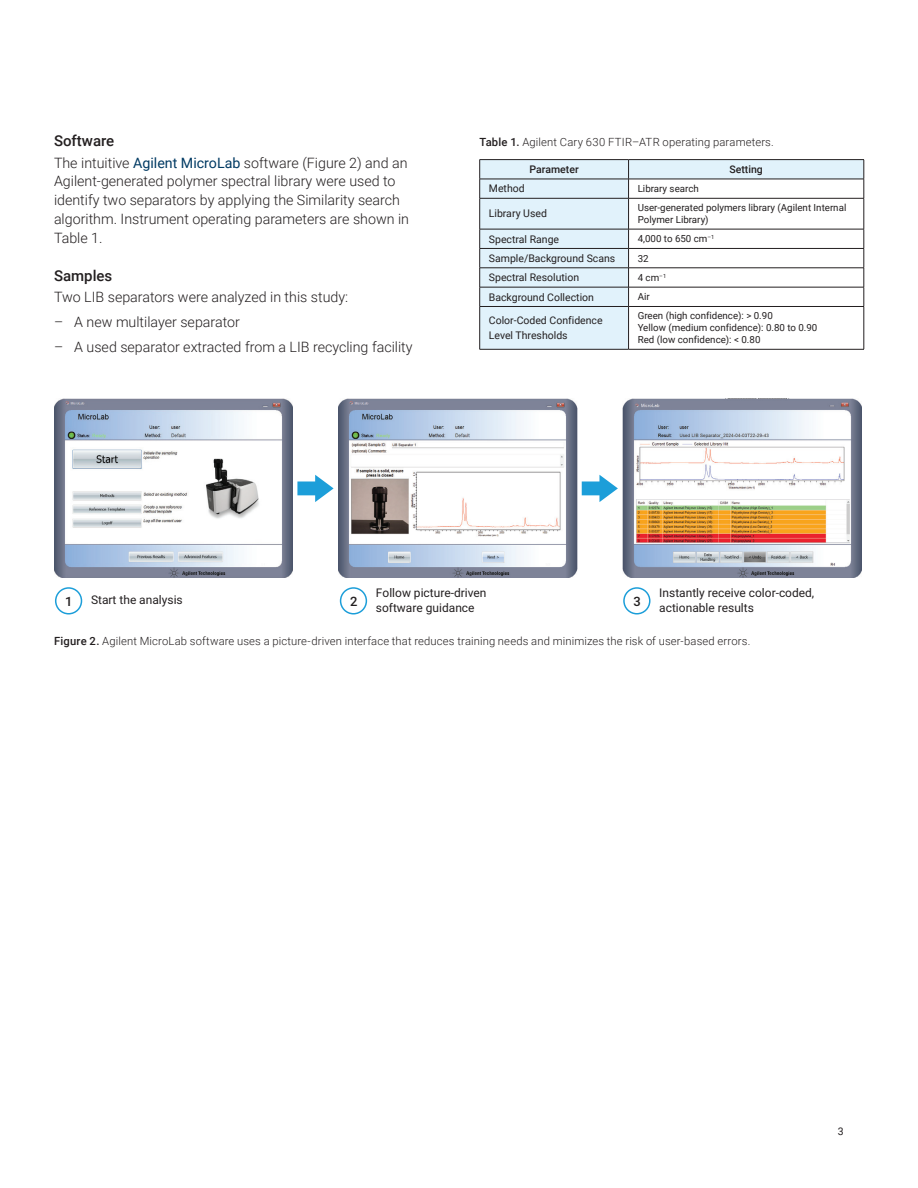
<style>
.page{position:relative;width:918px;height:1188px;background:#fff}
.page>*{position:absolute;margin:0;border:0;box-sizing:border-box;transform-origin:0 0}
.Header_2{font:500 15px "Roboto";color:#231f20}
.Text{font:300 14.25px/18.8px "Roboto";color:#231f20}
.t1{font:500 12.9px "Roboto";color:#231f20}
.t2{font:12px/14.4px "Roboto";color:#231f20}
.t3{font:300 11.25px "Roboto";letter-spacing:.01em;color:#231f20}
.Table_text{font:10.5px/15px "Roboto";color:#231f20}
.Table_header{font:500 10.5px "Roboto";color:#231f20}
.Table_text_small_FL{font:9.75px/12px "Roboto";color:#231f20}
.s1{font-weight:400;color:#003a63}
.s2{font-weight:500}
</style>
<div class="page">
<img style="left:54px;top:399px;width:239px;height:179px">
<svg style="left:55px;top:587px;width:27px;height:28px"></svg>
<img style="left:338px;top:399px;width:239px;height:179px">
<svg style="left:340px;top:587px;width:27px;height:28px"></svg>
<svg style="left:623px;top:587px;width:28px;height:28px"></svg>
<svg style="left:297px;top:475px;width:37px;height:27px"></svg>
<svg style="left:582px;top:475px;width:36px;height:27px"></svg>
<img style="left:623px;top:399px;width:239px;height:179px">
<svg style="left:480px;top:160px;width:384px;height:189px"></svg>
<hr style="left:480px;top:198px;width:149px;height:1px;background:#231f20">
<hr style="left:479px;top:198px;width:1px;height:31px;background:#231f20">
<hr style="left:629px;top:198px;width:235px;height:1px;background:#231f20">
<hr style="left:480px;top:229px;width:149px;height:1px;background:#231f20">
<hr style="left:629px;top:229px;width:235px;height:1px;background:#231f20">
<hr style="left:480px;top:248px;width:149px;height:1px;background:#231f20">
<hr style="left:629px;top:248px;width:235px;height:1px;background:#231f20">
<hr style="left:480px;top:268px;width:149px;height:1px;background:#231f20">
<hr style="left:629px;top:268px;width:235px;height:1px;background:#231f20">
<hr style="left:480px;top:287px;width:149px;height:1px;background:#231f20">
<svg style="left:479px;top:229px;width:1px;height:77px"></svg>
<hr style="left:629px;top:287px;width:235px;height:1px;background:#231f20">
<hr style="left:480px;top:306px;width:149px;height:1px;background:#231f20">
<hr style="left:479px;top:307px;width:1px;height:42px;background:#231f20">
<hr style="left:629px;top:306px;width:235px;height:1px;background:#231f20">
<hr style="left:480px;top:349px;width:149px;height:1px;background:#231f20">
<svg style="left:628px;top:160px;width:1px;height:38px"></svg>
<hr style="left:628px;top:198px;width:1px;height:31px;background:#231f20">
<hr style="left:864px;top:198px;width:1px;height:31px;background:#231f20">
<svg style="left:628px;top:229px;width:1px;height:77px"></svg>
<svg style="left:864px;top:229px;width:1px;height:77px"></svg>
<hr style="left:628px;top:307px;width:1px;height:42px;background:#231f20">
<hr style="left:864px;top:307px;width:1px;height:42px;background:#231f20">
<hr style="left:629px;top:349px;width:235px;height:1px;background:#231f20">
<hr style="left:480px;top:159px;width:149px;height:1px;background:#231f20">
<svg style="left:479px;top:160px;width:1px;height:38px"></svg>
<hr style="left:629px;top:159px;width:235px;height:1px;background:#231f20">
<svg style="left:864px;top:160px;width:1px;height:38px"></svg>
<hr style="left:480px;top:179px;width:149px;height:1px;background:#231f20">
<hr style="left:629px;top:179px;width:235px;height:1px;background:#231f20">
<p class="Header_2" style="left:54px;top:130px;width:62px">Software</p>
<p class="Text" style="left:54px;top:153px;width:357px">The intuitive <span class="s1">Agilent MicroLab</span> software (Figure 2) and an Agilent-generated polymer spectral library were used to identify two separators by applying the Similarity search algorithm. Instrument operating parameters are shown in Table 1.</p>
<p class="Header_2" style="left:54px;top:265px;width:60px">Samples</p>
<p class="Text" style="left:54px;top:287px;width:296px">Two LIB separators were analyzed in this study:</p>
<p class="Text" style="left:54px;top:312px;width:187px">– A new multilayer separator</p>
<p class="Text" style="left:54px;top:337px;width:360px">– A used separator extracted from a LIB recycling facility</p>
<p class="t3" style="left:480px;top:134px;width:296px"><span class="s2">Table 1.</span> Agilent Cary 630 FTIR–ATR operating parameters.</p>
<p class="Table_header" style="left:530px;top:162px;width:51px">Parameter</p>
<p class="Table_header" style="left:729px;top:162px;width:35px">Setting</p>
<p class="Table_text" style="left:489px;top:181px;width:37px">Method</p>
<p class="Table_text_small_FL" style="left:638px;top:182px;width:63px">Library search</p>
<p class="Table_text" style="left:489px;top:206px;width:60px">Library Used</p>
<p class="Table_text_small_FL" style="left:638px;top:201px;width:210px">User-generated polymers library (Agilent Internal<br>Polymer Library)</p>
<p class="Table_text" style="left:489px;top:231px;width:72px">Spectral Range</p>
<p class="Table_text_small_FL" style="left:638px;top:232px;width:78px">4,000 to 650 cm<sup>–1</sup></p>
<p class="Table_text" style="left:489px;top:250px;width:128px">Sample/Background Scans</p>
<p class="Table_text_small_FL" style="left:638px;top:252px;width:12px">32</p>
<p class="Table_text" style="left:489px;top:270px;width:92px">Spectral Resolution</p>
<p class="Table_text_small_FL" style="left:638px;top:271px;width:30px">4 cm<sup>–1</sup></p>
<p class="Table_text" style="left:489px;top:289px;width:107px">Background Collection</p>
<p class="Table_text_small_FL" style="left:638px;top:290px;width:14px">Air</p>
<p class="Table_text" style="left:489px;top:313px;width:115px">Color-Coded Confidence<br>Level Thresholds</p>
<p class="Table_text_small_FL" style="left:638px;top:310px;width:181px">Green (high confidence): &gt; 0.90<br>Yellow (medium confidence): 0.80 to 0.90<br>Red (low confidence): &lt; 0.80</p>
<p class="t1" style="left:65px;top:592px;width:9px">1</p>
<p class="t2" style="left:91px;top:592px;width:93px">Start the analysis</p>
<p class="t1" style="left:350px;top:592px;width:9px">2</p>
<p class="t2" style="left:376px;top:585px;width:112px">Follow picture-driven software guidance</p>
<p class="t1" style="left:633px;top:592px;width:9px">3</p>
<p class="t2" style="left:659px;top:585px;width:157px">Instantly receive color-coded, actionable results</p>
<p class="t3" style="left:54px;top:633px;width:698px"><span class="s2">Figure 2.</span> Agilent MicroLab software uses a picture-driven interface that reduces training needs and minimizes the risk of user-based errors.</p>
<p class="Table_text" style="left:838px;top:1124px;width:7px">3</p>
</div>
